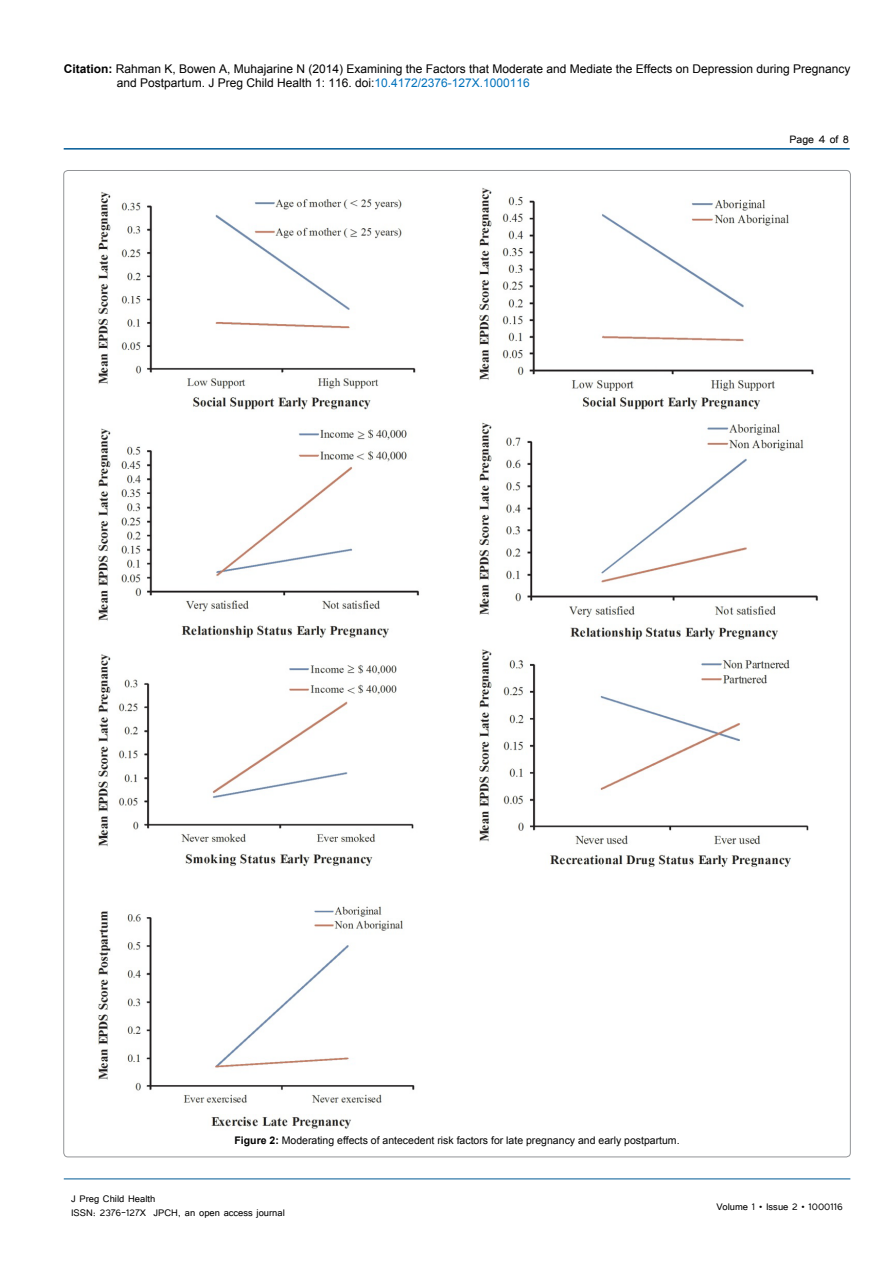
<style>
.page{position:relative;width:893px;height:1263px;background:#fff}
.page>*{position:absolute;margin:0;border:0;box-sizing:border-box;transform-origin:0 0}
.t1{font:13.5px "Tunga";color:#000}
.t2{font:12px/14.4px "Arial";color:#000}
.t3{font:12px/14.4px "Tunga";color:#000}
.t4{font:10.5px "Arial";color:#000}
.s1{font-weight:700}
.s2{color:#0072bc}
</style>
<div class="page">
<hr style="left:64px;top:148px;width:786px;height:2px;background:#005a96">
<hr style="left:64px;top:1179px;width:786px;height:1px;background:#005a96">
<img style="left:95px;top:187px;width:723px;height:942px">
<p class="t2" style="left:117px;top:61px;width:735px;text-indent:-53px"><span class="s1">Citation:</span> Rahman K, Bowen A, Muhajarine N (2014) Examining the Factors that Moderate and Mediate the Effects on Depression during Pregnancy and Postpartum. J Preg Child Health 1: 116. doi:<span class="s2">10.4172/2376-127X.1000116</span></p>
<p class="t1" style="left:790px;top:131px;width:61px">Page 4 of 8</p>
<p class="t4" style="left:234px;top:1133px;width:447px"><span class="s1">Figure 2:</span> Moderating effects of antecedent risk factors for late pregnancy and early postpartum.</p>
<p class="t3" style="left:71px;top:1190px;width:215px">J Preg Child Health<br>ISSN: 2376-127X JPCH, an open access journal</p>
<p class="t3" style="left:716px;top:1199px;width:128px">Volume 1 • Issue 2 • 1000116</p>
</div>
